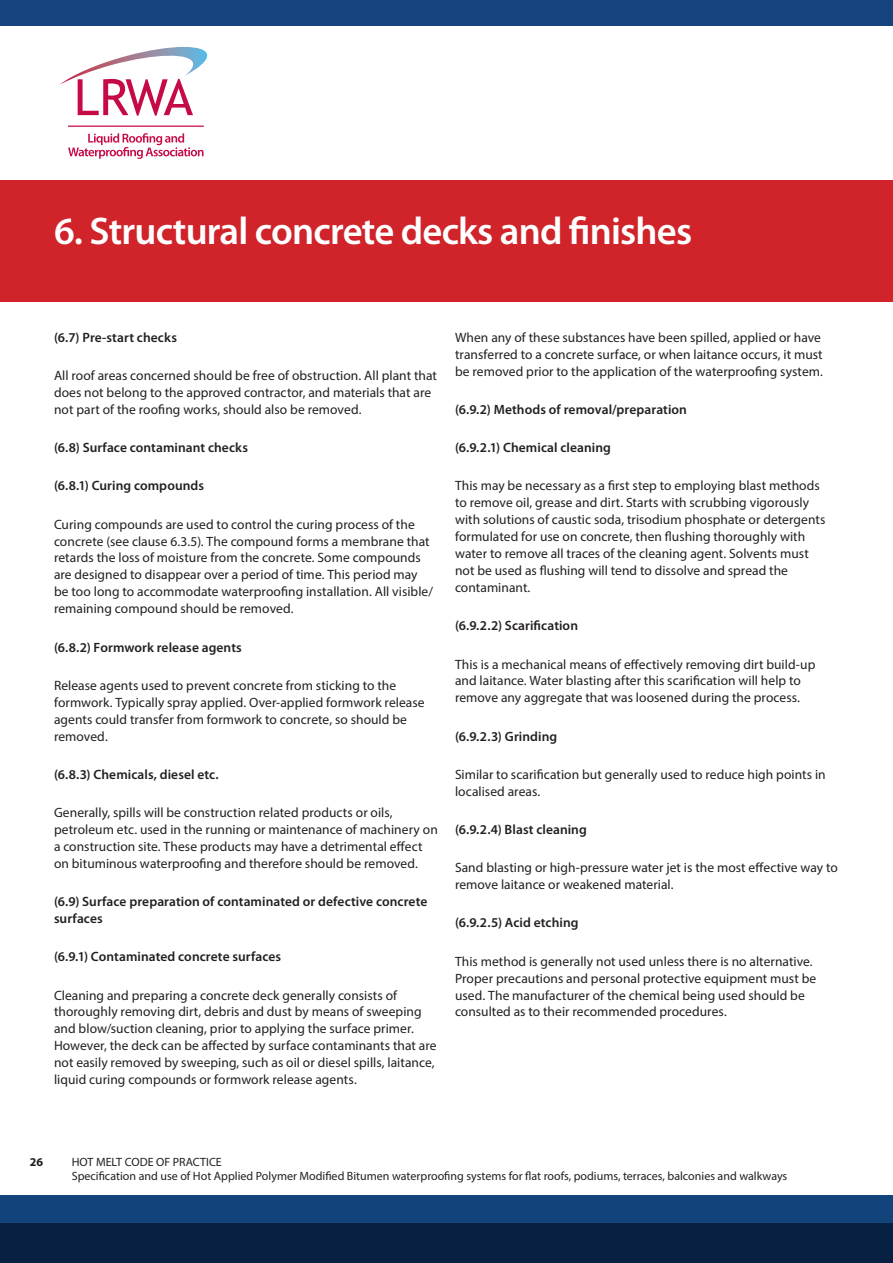
<style>
.page{position:relative;width:893px;height:1263px;background:#fff}
.page>*{position:absolute;margin:0;border:0;box-sizing:border-box;transform-origin:0 0}
.t1{font:600 38.7px "Myriad Pro";letter-spacing:-.02em;color:#fff}
.t2{font:13.5px/17px "Myriad Pro";letter-spacing:.005em;color:#231f20}
.t3{font:600 13.5px/17px "Myriad Pro";letter-spacing:.005em;color:#231f20}
.t4{font:12px/14.4px "Myriad Pro";color:#231f20}
.t5{font:700 12px "Myriad Pro";color:#231f20}
</style>
<div class="page">
<div style="left:0;top:1195px;width:893px;height:40px;background:#12447b"></div>
<div style="left:0;top:1223px;width:893px;height:40px;background:#082143"></div>
<div style="left:0;top:181px;width:893px;height:121px;background:#d0232a"></div>
<div style="left:0;top:0;width:893px;height:26px;background:#15437e"></div>
<svg style="left:60px;top:47px;width:147px;height:69px"></svg>
<hr style="left:68px;top:126px;width:136px;height:1px;background:#c60a45">
<svg style="left:68px;top:133px;width:136px;height:26px"></svg>
<p class="t1" style="left:54px;top:206px;width:640px">6. Structural concrete decks and finishes</p>
<p class="t3" style="left:54px;top:328px;width:124px">(6.7) Pre-start checks</p>
<p class="t2" style="left:54px;top:367px;width:384px">All roof areas concerned should be free of obstruction. All plant that does not belong to the approved contractor, and materials that are not part of the roofing works, should also be removed.</p>
<p class="t3" style="left:54px;top:439px;width:196px">(6.8) Surface contaminant checks</p>
<p class="t3" style="left:54px;top:477px;width:152px">(6.8.1) Curing compounds</p>
<p class="t2" style="left:54px;top:515px;width:381px">Curing compounds are used to control the curing process of the concrete (see clause 6.3.5). The compound forms a membrane that retards the loss of moisture from the concrete. Some compounds are designed to disappear over a period of time. This period may be too long to accommodate waterproofing installation. All visible/ remaining compound should be removed.</p>
<p class="t3" style="left:54px;top:638px;width:189px">(6.8.2) Formwork release agents</p>
<p class="t2" style="left:54px;top:676px;width:372px">Release agents used to prevent concrete from sticking to the formwork. Typically spray applied. Over-applied formwork release agents could transfer from formwork to concrete, so should be removed.</p>
<p class="t3" style="left:54px;top:765px;width:166px">(6.8.3) Chemicals, diesel etc.</p>
<p class="t2" style="left:54px;top:804px;width:385px">Generally, spills will be construction related products or oils, petroleum etc. used in the running or maintenance of machinery on a construction site. These products may have a detrimental effect on bituminous waterproofing and therefore should be removed.</p>
<p class="t3" style="left:54px;top:893px;width:375px">(6.9) Surface preparation of contaminated or defective concrete surfaces</p>
<p class="t3" style="left:54px;top:948px;width:229px">(6.9.1) Contaminated concrete surfaces</p>
<p class="t2" style="left:54px;top:986px;width:384px">Cleaning and preparing a concrete deck generally consists of thoroughly removing dirt, debris and dust by means of sweeping and blow/suction cleaning, prior to applying the surface primer.<br>However, the deck can be affected by surface contaminants that are not easily removed by sweeping, such as oil or diesel spills, laitance, liquid curing compounds or formwork release agents.</p>
<p class="t2" style="left:455px;top:329px;width:370px">When any of these substances have been spilled, applied or have transferred to a concrete surface, or when laitance occurs, it must be removed prior to the application of the waterproofing system.</p>
<p class="t3" style="left:455px;top:401px;width:233px">(6.9.2) Methods of removal/preparation</p>
<p class="t3" style="left:455px;top:439px;width:157px">(6.9.2.1) Chemical cleaning</p>
<p class="t2" style="left:455px;top:477px;width:372px">This may be necessary as a first step to employing blast methods to remove oil, grease and dirt. Starts with scrubbing vigorously with solutions of caustic soda, trisodium phosphate or detergents formulated for use on concrete, then flushing thoroughly with water to remove all traces of the cleaning agent. Solvents must not be used as flushing will tend to dissolve and spread the contaminant.</p>
<p class="t3" style="left:455px;top:617px;width:125px">(6.9.2.2) Scarification</p>
<p class="t2" style="left:455px;top:655px;width:362px">This is a mechanical means of effectively removing dirt build-up and laitance. Water blasting after this scarification will help to remove any aggregate that was loosened during the process.</p>
<p class="t3" style="left:455px;top:727px;width:104px">(6.9.2.3) Grinding</p>
<p class="t2" style="left:455px;top:766px;width:372px">Similar to scarification but generally used to reduce high points in localised areas.</p>
<p class="t3" style="left:455px;top:821px;width:133px">(6.9.2.4) Blast cleaning</p>
<p class="t2" style="left:455px;top:859px;width:384px">Sand blasting or high-pressure water jet is the most effective way to remove laitance or weakened material.</p>
<p class="t3" style="left:455px;top:914px;width:125px">(6.9.2.5) Acid etching</p>
<p class="t2" style="left:455px;top:952px;width:363px">This method is generally not used unless there is no alternative.<br>Proper precautions and personal protective equipment must be used. The manufacturer of the chemical being used should be consulted as to their recommended procedures.</p>
<p class="t5" style="left:30px;top:1154px;width:15px">26</p>
<p class="t4" style="left:72px;top:1154px;width:717px">HOT MELT CODE OF PRACTICE<br>Specification and use of Hot Applied Polymer Modified Bitumen waterproofing systems for flat roofs, podiums, terraces, balconies and walkways</p>
</div>
